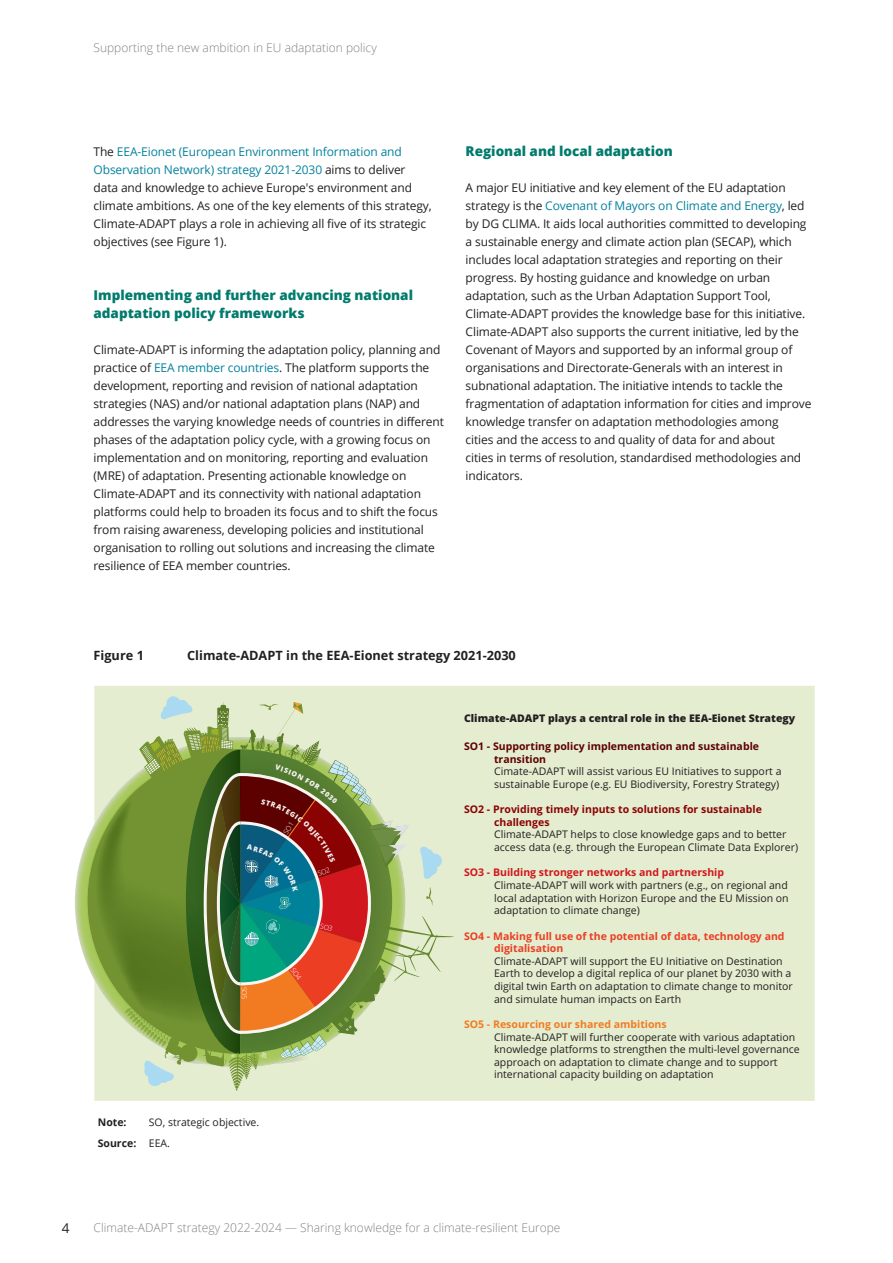
<style>
.page{position:relative;width:893px;height:1263px;background:#fff}
.page>*{position:absolute;margin:0;border:0;box-sizing:border-box;transform-origin:0 0}
._2021_-_Heading_2{font:800 13.5px/18px "Open Sans";color:#007b6c}
.t1{font:13.5px "Open Sans";color:#231f20}
._2021_-_Figure_title{font:700 12.75px "Open Sans";color:#231f20}
._2021_-_Body_text{font:12px/18px "Open Sans";letter-spacing:-.01em;color:#231f20}
.t2{font:300 12px "Open Sans";color:#808285}
._2021_-_Note_Source{font:10.5px/12.6px "Open Sans";color:#231f20}
.t3{font:800 10.5px "Open Sans";color:#231f20}
._2021_-_Note_Source-2{font:700 10.5px "Open Sans";color:#231f20}
.s1{color:#04829d}
.s2{font-weight:400}
.s3{font-weight:700;color:#5d0000}
.s4{font-weight:700;color:#8b0202}
.s5{font-weight:700;color:#d1161e}
.s6{font-weight:700;color:#ec3e22}
.s7{font-weight:700;color:#f27b21}
</style>
<div class="page">
<div style="left:94px;top:686px;width:721px;height:415px;background:#e4edd0"></div>
<img style="left:88px;top:749px;width:36px;height:305px">
<svg style="left:124px;top:696px;width:330px;height:395px;background:#9ba578"></svg>
<p class="t2" style="left:94px;top:40px;width:285px">Supporting the new ambition in EU adaptation policy</p>
<p class="_2021_-_Body_text" style="left:94px;top:142px;width:340px">The <span class="s1">EEA-Eionet (European Environment Information and Observation Network) strategy 2021-2030</span> aims to deliver data and knowledge to achieve Europe's environment and climate ambitions. As one of the key elements of this strategy, Climate‑ADAPT plays a role in achieving all five of its strategic objectives (see Figure 1).</p>
<p class="_2021_-_Heading_2" style="left:94px;top:285px;width:321px">Implementing and further advancing national adaptation policy frameworks</p>
<p class="_2021_-_Body_text" style="left:94px;top:340px;width:352px">Climate-ADAPT is informing the adaptation policy, planning and practice of <span class="s1">EEA member countries</span>. The platform supports the development, reporting and revision of national adaptation strategies (NAS) and/or national adaptation plans (NAP) and addresses the varying knowledge needs of countries in different phases of the adaptation policy cycle, with a growing focus on implementation and on monitoring, reporting and evaluation (MRE) of adaptation. Presenting actionable knowledge on Climate-ADAPT and its connectivity with national adaptation platforms could help to broaden its focus and to shift the focus from raising awareness, developing policies and institutional organisation to rolling out solutions and increasing the climate resilience of EEA member countries.</p>
<p class="_2021_-_Heading_2" style="left:466px;top:141px;width:209px">Regional and local adaptation</p>
<p class="_2021_-_Body_text" style="left:466px;top:178px;width:347px">A major EU initiative and key element of the EU adaptation strategy is the <span class="s1">Covenant of Mayors on Climate and Energy</span>, led by DG CLIMA. It aids local authorities committed to developing a sustainable energy and climate action plan (SECAP), which includes local adaptation strategies and reporting on their progress. By hosting guidance and knowledge on urban adaptation, such as the Urban Adaptation Support Tool, Climate-ADAPT provides the knowledge base for this initiative.<br>Climate-ADAPT also supports the current initiative, led by the Covenant of Mayors and supported by an informal group of organisations and Directorate-Generals with an interest in subnational adaptation. The initiative intends to tackle the fragmentation of adaptation information for cities and improve knowledge transfer on adaptation methodologies among<br>cities and the access to and quality of data for and about<br>cities in terms of resolution, standardised methodologies and indicators.</p>
<p class="_2021_-_Figure_title" style="left:94px;top:646px;width:52px">Figure 1</p>
<p class="_2021_-_Figure_title" style="left:187px;top:646px;width:330px">Climate-ADAPT in the EEA-Eionet strategy 2021-2030</p>
<p class="t3" style="left:464px;top:710px;width:333px">Climate-ADAPT plays a central role in the EEA-Eionet Strategy</p>
<p class="_2021_-_Note_Source-2" style="left:98px;top:1114px;width:30px">Note:</p>
<p class="_2021_-_Note_Source" style="left:149px;top:1115px;width:112px">SO, strategic objective.</p>
<p class="_2021_-_Note_Source-2" style="left:98px;top:1136px;width:74px">Source: <span class="s2">EEA.</span></p>
<p class="_2021_-_Note_Source" style="left:494px;top:740px;width:289px;text-indent:-30px"><span class="s3">SO1 - Supporting policy implementation and sustainable transition<br></span>Cimate-ADAPT will assist various EU Initiatives to support a sustainable Europe (e.g. EU Biodiversity, Forestry Strategy)</p>
<p class="_2021_-_Note_Source" style="left:494px;top:803px;width:306px;text-indent:-30px"><span class="s4">SO2 - Providing timely inputs to solutions for sustainable challenges<br></span>Climate-ADAPT helps to close knowledge gaps and to better access data (e.g. through the European Climate Data Explorer)</p>
<p class="_2021_-_Note_Source" style="left:494px;top:866px;width:296px;text-indent:-30px"><span class="s5">SO3 - Building stronger networks and partnership </span>Climate-ADAPT will work with partners (e.g., on regional and local adaptation with Horizon Europe and the EU Mission on adaptation to climate change)</p>
<p class="_2021_-_Note_Source" style="left:494px;top:929px;width:300px;text-indent:-30px"><span class="s6">SO4 - Making full use of the potential of data, technology and digitalisation<br></span>Climate-ADAPT will support the EU Initiative on Destination Earth to develop a digital replica of our planet by 2030 with a digital twin Earth on adaptation to climate change to monitor and simulate human impacts on Earth</p>
<p class="_2021_-_Note_Source" style="left:494px;top:1017px;width:307px;text-indent:-30px"><span class="s7">SO5 - Resourcing our shared ambitions<br></span>Climate-ADAPT will further cooperate with various adaptation knowledge platforms to strengthen the multi-level governance approach on adaptation to climate change and to support international capacity building on adaptation</p>
<p class="t1" style="left:62px;top:1219px;width:9px">4</p>
<p class="t2" style="left:94px;top:1219px;width:468px">Climate-ADAPT strategy 2022-2024 — Sharing knowledge for a climate-resilient Europe</p>
</div>
